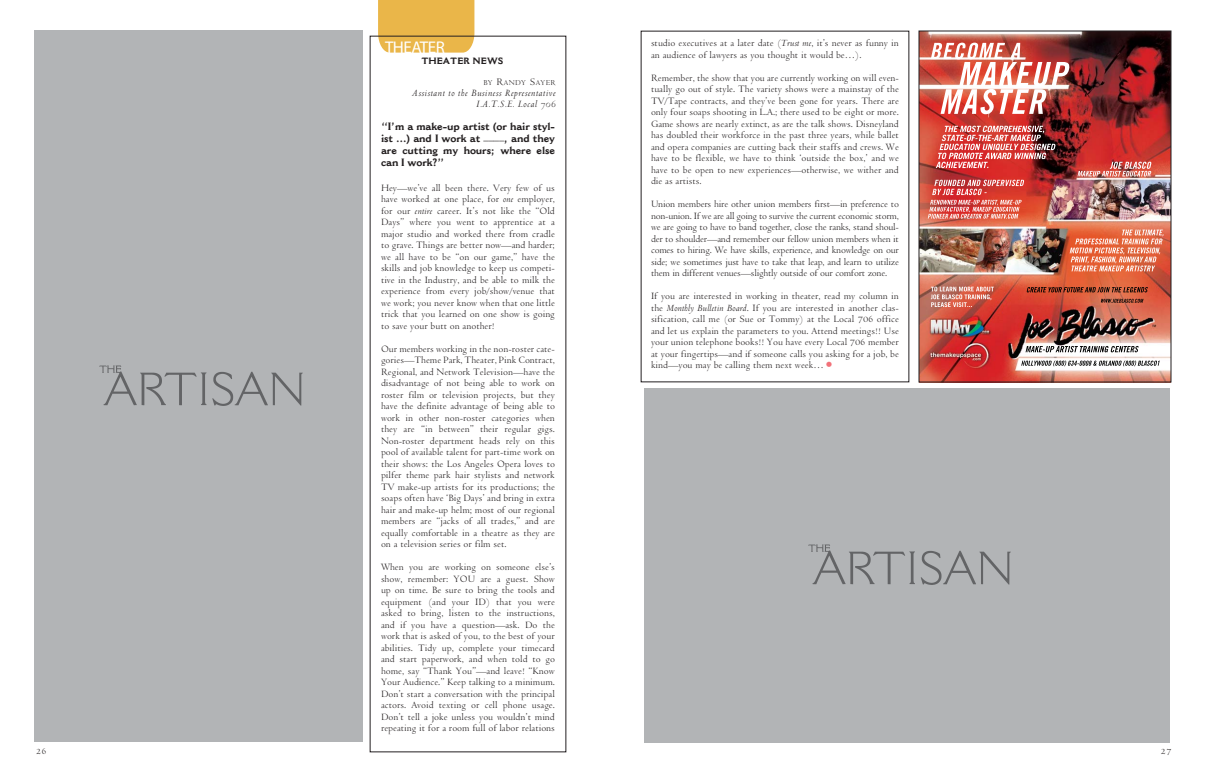
<style>
.page{position:relative;width:1206px;height:783px;background:#fff}
.page>*{position:absolute;margin:0;border:0;box-sizing:border-box;transform-origin:0 0}
.t1{font:17px "Cantoria";letter-spacing:-.03em;color:#fff}
.t2{font:italic 10.8px/11px "Venetian 301 BT";letter-spacing:.025em;color:#231f20;text-align:right}
.t3{font:10.5px/11.5px "Venetian 301 BT";letter-spacing:-.01em;color:#231f20;text-align:justify}
.t4{font:700 10.5px/12px "Cantoria";letter-spacing:-.01em;color:#231f20;text-align:justify}
.t5{font:10px "Venetian 301 BT";color:#231f20}
.t6{font:700 9px "Cantoria";color:#231f20}
.t7{font:8.1px "Venetian 301 BT";letter-spacing:.035em;color:#231f20}
.s1{font-size:10.8px}
.s2{font-style:italic}
.s3{font-weight:700;font-size:18px;color:#f27179}
</style>
<div class="page">
<svg style="left:378px;top:0;width:96px;height:53px"></svg>
<div style="left:34px;top:31px;width:329px;height:711px;background:#b2b4b6"></div>
<img style="left:99px;top:365px;width:204px;height:41px">
<div style="left:644px;top:388px;width:526px;height:355px;background:#b2b4b6"></div>
<img style="left:808px;top:544px;width:203px;height:41px">
<img style="left:921px;top:33px;width:248px;height:347px">
<img style="left:1026px;top:346px;width:104px;height:6px">
<img style="left:1021px;top:361px;width:53px;height:5px">
<img style="left:1123px;top:361px;width:37px;height:5px">
<img style="left:1078px;top:162px;width:74px;height:15px">
<img style="left:1122px;top:230px;width:42px;height:6px">
<img style="left:1075px;top:239px;width:84px;height:5px">
<img style="left:1070px;top:248px;width:88px;height:6px">
<img style="left:1071px;top:257px;width:86px;height:6px">
<img style="left:1072px;top:266px;width:83px;height:5px">
<img style="left:1101px;top:299px;width:43px;height:4px">
<img style="left:1027px;top:287px;width:82px;height:5px">
<svg style="left:1137px;top:287px;width:11px;height:5px"></svg>
<img style="left:945px;top:126px;width:99px;height:7px">
<img style="left:942px;top:135px;width:99px;height:6px">
<img style="left:940px;top:144px;width:101px;height:7px">
<img style="left:938px;top:153px;width:108px;height:6px">
<img style="left:936px;top:162px;width:53px;height:6px">
<img style="left:934px;top:180px;width:90px;height:6px">
<img style="left:932px;top:189px;width:55px;height:6px">
<img style="left:930px;top:200px;width:80px;height:5px">
<img style="left:929px;top:207px;width:77px;height:5px">
<img style="left:928px;top:214px;width:69px;height:5px">
<img style="left:931px;top:287px;width:63px;height:4px">
<img style="left:931px;top:294px;width:60px;height:6px">
<img style="left:931px;top:302px;width:41px;height:5px">
<img style="left:931px;top:43px;width:139px;height:71px">
<div style="left:919px;top:31px;width:252px;height:351px;border:1px solid #231f20"></div>
<h1 class="t1" style="left:385px;top:40px;width:61px">THEATER</h1>
<p class="t6" style="left:421px;top:58px;width:83px">THEATER NEWS</p>
<p class="t7" style="left:483px;top:78px;width:74px">BY <span class="s1">R</span>ANDY <span class="s1">S</span>AYER</p>
<p class="t2" style="left:413px;top:87px;width:145px">Assistant to the Business Representative<br>I.A.T.S.E. Local 706</p>
<p class="t4" style="left:381px;top:121px;width:176px">“I’m a make-up artist (or hair styl&shy;ist …) and I work at ____, and they are cutting my hours; where else can I work?”</p>
<p class="t3" style="left:381px;top:181px;width:176px">Hey—we’ve all been there. Very few of us have worked at one place, for <span class="s2">one</span> employer, for our <span class="s2">entire</span> career. It’s not like the “Old Days” where you went to apprentice at a major studio and worked there from cradle to grave. Things are better now—and harder; we all have to be “on our game,” have the skills and job knowledge to keep us competi&shy;tive in the Industry, and be able to milk the experience from every job/show/venue that we work; you never know when that one little trick that you learned on one show is going to save your butt on another!</p>
<p class="t3" style="left:381px;top:342px;width:176px">Our members working in the non-roster cate&shy;gories—Theme Park, Theater, Pink Contract, Regional, and Network Television—have the disadvantage of not being able to work on roster film or television projects, but they have the definite advantage of being able to work in other non-roster categories when they are “in between” their regular gigs.<br>Non-roster department heads rely on this pool of available talent for part-time work on their shows: the Los Angeles Opera loves to pilfer theme park hair stylists and network TV make-up artists for its productions; the soaps often have ‘Big Days’ and bring in extra hair and make-up helm; most of our regional members are “jacks of all trades,” and are equally comfortable in a theatre as they are on a television series or film set.</p>
<p class="t3" style="left:381px;top:561px;width:176px">When you are working on someone else’s show, remember: YOU are a guest. Show up on time. Be sure to bring the tools and equipment (and your ID) that you were asked to bring, listen to the instructions, and if you have a question—ask. Do the work that is asked of you, to the best of your abilities. Tidy up, complete your timecard and start paperwork, and when told to go home, say “Thank You”—and leave! “Know Your Audience.” Keep talking to a minimum.<br>Don’t start a conversation with the principal actors. Avoid texting or cell phone usage.<br>Don’t tell a joke unless you wouldn’t mind repeating it for a room full of labor relations</p>
<p class="t3" style="left:651px;top:37px;width:250px">studio executives at a later date (<span class="s2">Trust me</span>, it’s never as funny in an audience of lawyers as you thought it would be…).</p>
<p class="t3" style="left:651px;top:71px;width:250px">Remember, the show that you are currently working on will even&shy;tually go out of style. The variety shows were a mainstay of the TV/Tape contracts, and they’ve been gone for years. There are only four soaps shooting in L.A.; there used to be eight or more.<br>Game shows are nearly extinct, as are the talk shows. Disneyland has doubled their workforce in the past three years, while ballet and opera companies are cutting back their staffs and crews. We have to be flexible, we have to think ‘outside the box,’ and we have to be open to new experiences—otherwise, we wither and die as artists.</p>
<p class="t3" style="left:651px;top:198px;width:250px">Union members hire other union members first—in preference to non-union. If we are all going to survive the current economic storm, we are going to have to band together, close the ranks, stand shoul&shy;der to shoulder—and remember our fellow union members when it comes to hiring. We have skills, experience, and knowledge on our side; we sometimes just have to take that leap, and learn to utilize them in different venues—slightly outside of our comfort zone.</p>
<p class="t3" style="left:651px;top:290px;width:250px">If you are interested in working in theater, read my column in the <span class="s2">Monthly Bulletin Board</span>. If you are interested in another clas&shy;sification, call me (or Sue or Tommy) at the Local 706 office and let us explain the parameters to you. Attend meetings!! Use your union telephone books!! You have every Local 706 member at your fingertips—and if someone calls you asking for a job, be kind—you may be calling them next week…<span class="s3">•</span></p>
<p class="t5" style="left:36px;top:745px;width:12px">26</p>
<p class="t5" style="left:1161px;top:745px;width:12px">27</p>
</div>
